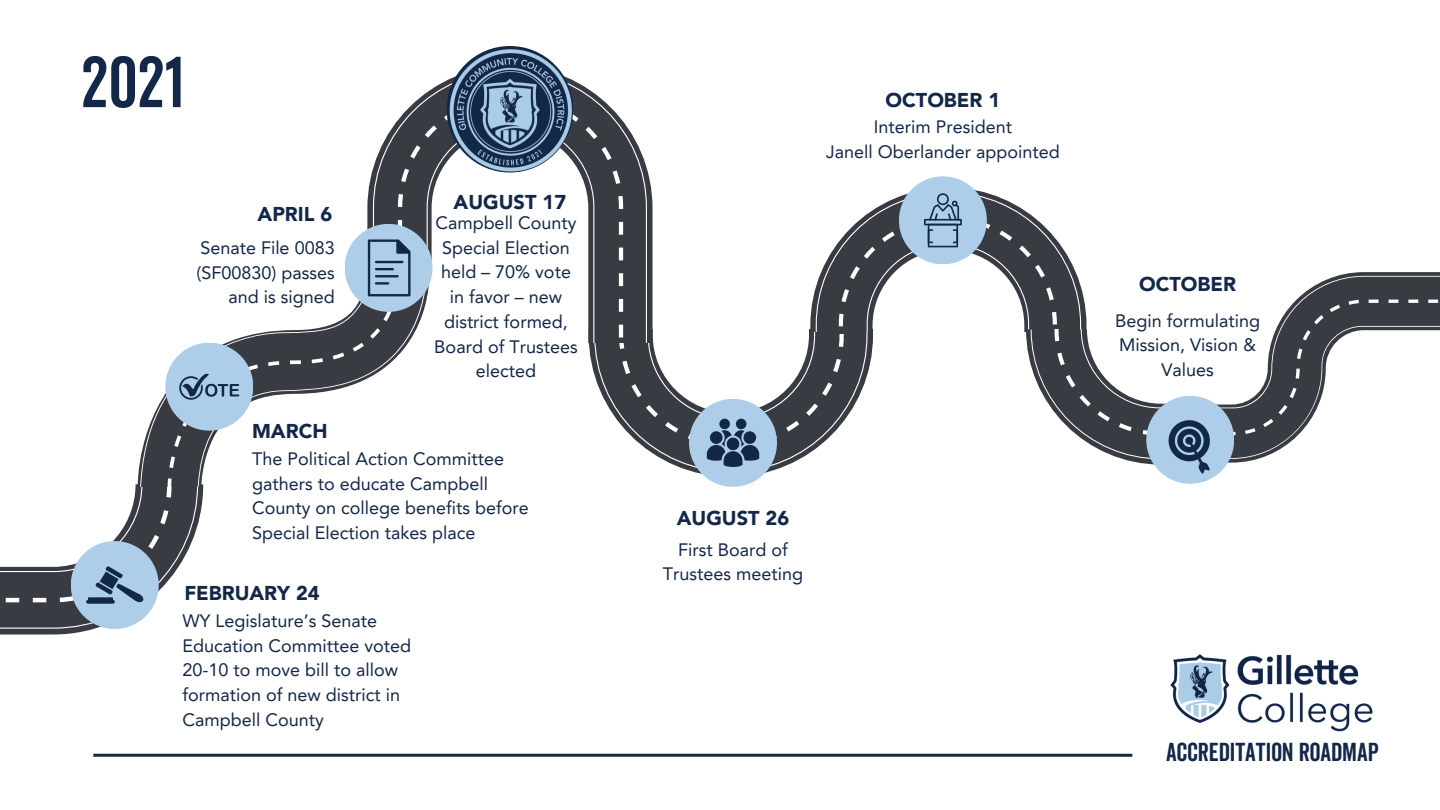
<style>
.page{position:relative;width:1440px;height:810px;background:#fff}
.page>*{position:absolute;margin:0;border:0;box-sizing:border-box;transform-origin:0 0}
.t1{font:69.8px "Veneer Clean";color:#132749}
.t2{font:25.2px "Veneer Clean";color:#132749}
.t3{font:900 20px "Avenir LT Pro";color:#132749}
.t4{font:18px/24.8px "Avenir LT Pro";color:#132749;text-align:center}
</style>
<div class="page">
<svg style="left:140px;top:344px;width:64px;height:143px;fill:#383c42"></svg>
<svg style="left:198px;top:240px;width:211px;height:246px"></svg>
<svg style="left:367px;top:169px;width:6px;height:173px"></svg>
<svg style="left:373px;top:104px;width:252px;height:238px;fill:#383c42"></svg>
<img style="left:412px;top:46px;width:195px;height:170px">
<hr style="left:93px;top:754px;width:1039px;height:3px;background:#132749">
<div style="left:345px;top:224px;width:88px;height:88px;background:#adcde9;border-radius:50%"></div>
<div style="left:689px;top:399px;width:88px;height:88px;background:#adcde9;border-radius:50%"></div>
<div style="left:1146px;top:396px;width:88px;height:88px;background:#adcde9;border-radius:50%"></div>
<svg style="left:0;top:484px;width:203px;height:151px"></svg>
<svg style="left:368px;top:239px;width:43px;height:57px"></svg>
<hr style="left:375px;top:275px;width:24px;height:2px;background:#132749">
<hr style="left:375px;top:282px;width:14px;height:3px;background:#132749">
<img style="left:1118px;top:654px;width:255px;height:103px">
<svg style="left:427px;top:123px;width:1013px;height:354px"></svg>
<div style="left:165px;top:343px;width:88px;height:88px;background:#adcde9;border-radius:50%"></div>
<svg style="left:179px;top:374px;width:60px;height:26px"></svg>
<p class="t1" style="left:81px;top:41px;width:105px">2021</p>
<h1 class="t3" style="left:258px;top:205px;width:76px">APRIL 6</h1>
<p class="t4" style="left:196px;top:237px;width:140px;text-align:right">Senate File 0083 (SF00830) passes and is signed</p>
<p class="t3" style="left:454px;top:194px;width:114px">AUGUST 17</p>
<p class="t4" style="left:434px;top:212px;width:145px">Campbell County<br>Special Election held – 70% vote in favor – new district formed,<br>Board of Trustees elected</p>
<h3 class="t3" style="left:252px;top:423px;width:77px">MARCH</h3>
<p class="t4" style="left:252px;top:448px;width:278px;text-align:left">The Political Action Committee gathers to educate Campbell<br>County on college benefits before<br>Special Election takes place</p>
<p class="t3" style="left:184px;top:584px;width:137px">FEBRUARY 24</p>
<p class="t4" style="left:183px;top:610px;width:230px;text-align:left">WY Legislature’s Senate<br>Education Committee voted<br>20-10 to move bill to allow formation of new district in<br>Campbell County</p>
<h3 class="t3" style="left:886px;top:92px;width:116px">OCTOBER 1</h3>
<p class="t4" style="left:874px;top:116px;width:140px">Interim President</p>
<p class="t4" style="left:826px;top:141px;width:235px">Janell Oberlander appointed</p>
<h3 class="t3" style="left:677px;top:510px;width:114px">AUGUST 26</h3>
<p class="t4" style="left:663px;top:539px;width:142px">First Board of<br>Trustees meeting</p>
<p class="t3" style="left:1139px;top:276px;width:98px">OCTOBER</p>
<p class="t4" style="left:1115px;top:310px;width:146px">Begin formulating<br>Mission, Vision &amp;<br>Values</p>
<h3 class="t2" style="left:1166px;top:737px;width:214px">ACCREDITATION ROADMAP</h3>
</div>
